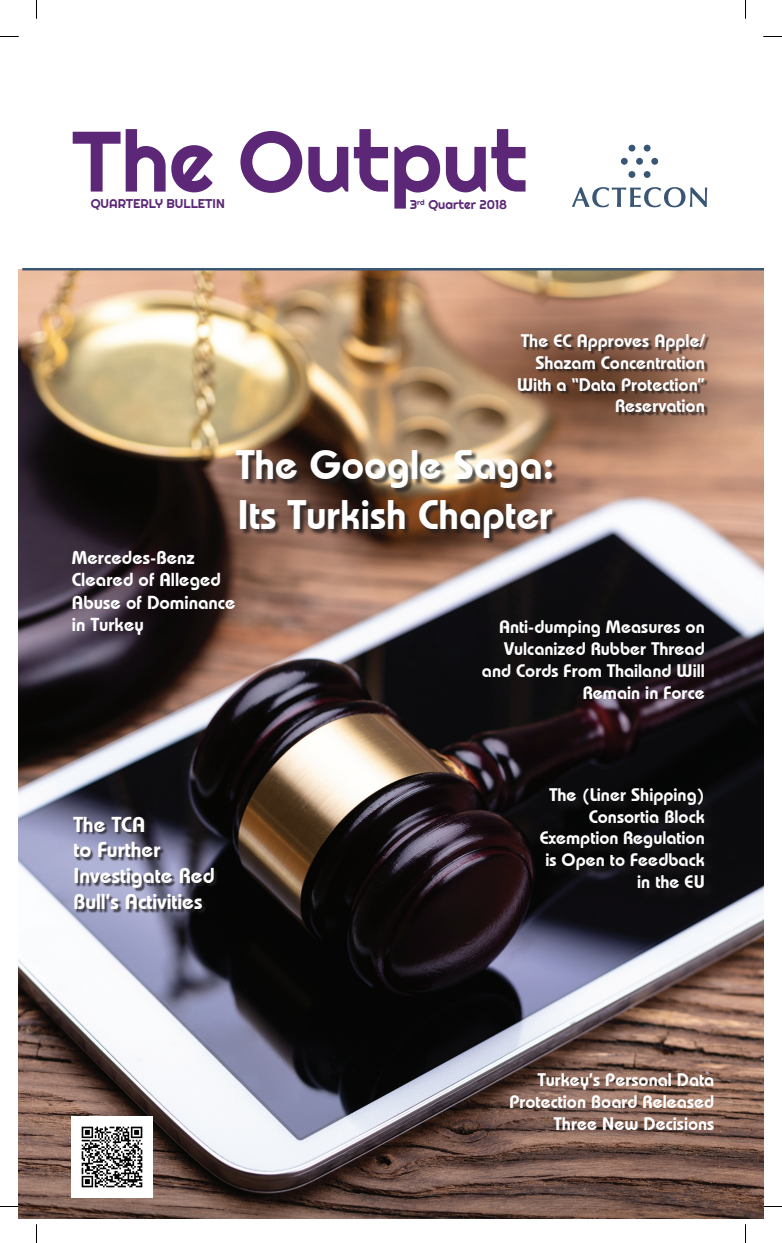
<style>
.page{position:relative;width:782px;height:1243px;background:#fff}
.page>*{position:absolute;margin:0;border:0;box-sizing:border-box;transform-origin:0 0}
.t1{font:85.38px "Righteous";color:#5b2776}
.t2{font:41.12px/49.4px "Bauhaus Demi";color:#fff}
.t3{font:21.5px/25.9px "Bauhaus Demi";color:#fff}
.t4{font:18.75px/22.5px "Bauhaus Demi";color:#fff}
.t5{font:18.12px/21.8px "Bauhaus Demi";color:#fff;text-align:right}
.t6{font:12.75px "Righteous";color:#5b2776}
</style>
<div class="page">
<img style="left:19px;top:269px;width:744px;height:949px">
<svg style="left:572px;top:187px;width:135px;height:20px"></svg>
<svg style="left:621px;top:158px;width:6px;height:7px"></svg>
<svg style="left:628px;top:145px;width:7px;height:6px"></svg>
<svg style="left:628px;top:171px;width:7px;height:7px"></svg>
<svg style="left:636px;top:158px;width:7px;height:7px"></svg>
<svg style="left:643px;top:145px;width:7px;height:6px"></svg>
<svg style="left:643px;top:171px;width:7px;height:7px"></svg>
<svg style="left:651px;top:158px;width:7px;height:7px"></svg>
<hr style="left:22px;top:268px;width:741px;height:2px;background:#395675">
<div style="left:74px;top:817px;width:144px;height:96px;background:#231f20;opacity:.75"></div>
<div style="left:540px;top:787px;width:176px;height:113px;background:#0c0c0e"></div>
<div style="left:519px;top:336px;width:190px;height:80px;background:#231f20;opacity:.75"></div>
<div style="left:237px;top:451px;width:322px;height:93px;background:#231f20;opacity:.75"></div>
<img style="left:72px;top:1116px;width:80px;height:81px">
<svg style="left:0;top:36px;width:19px;height:1px"></svg>
<svg style="left:763px;top:36px;width:19px;height:1px"></svg>
<svg style="left:0;top:1205px;width:19px;height:2px"></svg>
<svg style="left:763px;top:1205px;width:19px;height:2px"></svg>
<svg style="left:36px;top:0;width:1px;height:19px"></svg>
<svg style="left:36px;top:1224px;width:1px;height:18px"></svg>
<svg style="left:745px;top:0;width:1px;height:19px"></svg>
<svg style="left:745px;top:1224px;width:1px;height:18px"></svg>
<p class="t1" style="left:72px;top:107px;width:457px">The Output</p>
<p class="t6" style="left:91px;top:196px;width:136px">QUARTERLY BULLETIN</p>
<p class="t6" style="left:410px;top:196px;width:99px">3<sup>rd</sup> Quarter 2018</p>
<p class="t5" style="left:517px;top:329px;width:189px">The EC Approves Apple/<br>Shazam Concentration<br>With a “Data Protection”<br>Reservation</p>
<p class="t2" style="left:236px;top:440px;width:319px">The Google Saga:<br>Its Turkish Chapter</p>
<p class="t4" style="left:72px;top:545px;width:165px">Mercedes-Benz<br>Cleared of Alleged<br>Abuse of Dominance in Turkey</p>
<p class="t3" style="left:73px;top:810px;width:143px">The TCA<br>to Further<br>Investigate Red<br>Bull’s Activities</p>
<p class="t5" style="left:482px;top:616px;width:224px">Anti-dumping Measures on<br>Vulcanized Rubber Thread and Cords From Thailand Will<br>Remain in Force</p>
<p class="t5" style="left:540px;top:783px;width:166px">The (Liner Shipping)<br>Consortia Block<br>Exemption Regulation is Open to Feedback in the EU</p>
<p class="t5" style="left:509px;top:1068px;width:206px">Turkey’s Personal Data<br>Protection Board Released<br>Three New Decisions</p>
</div>
